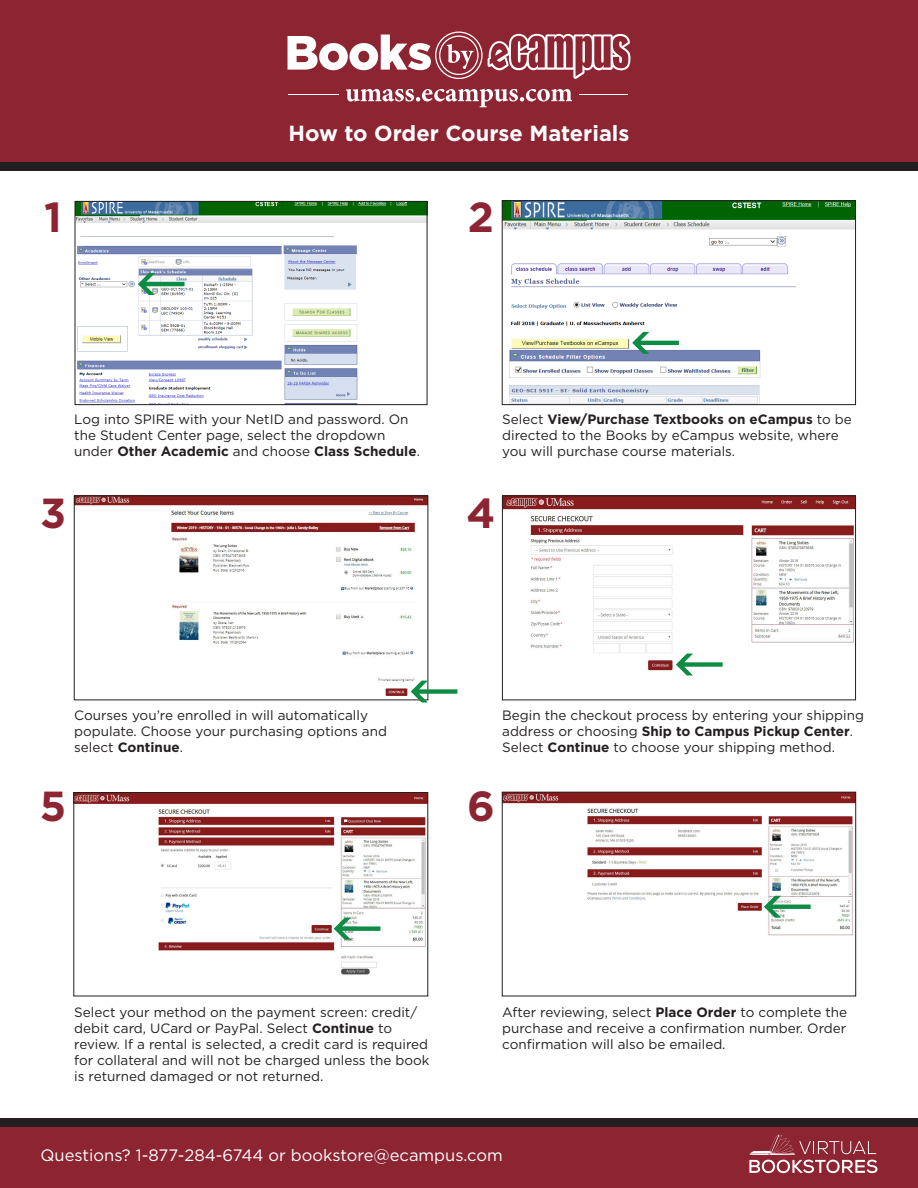
<style>
.page{position:relative;width:918px;height:1188px;background:#fff}
.page>*{position:absolute;margin:0;border:0;box-sizing:border-box;transform-origin:0 0}
.t1{font:700 42px "Gotham";color:#8d2431}
.t2{font:700 21.9px "Gotham";color:#fff}
.t3{font:16.5px "Gotham";color:#fff}
.t4{font:13.5px/16.2px "Gotham";color:#231f20}
.s1{font-weight:700}
</style>
<div class="page">
<div style="left:0;top:1126px;width:918px;height:62px;background:#8d2431"></div>
<img style="left:76px;top:794px;width:350px;height:181px">
<div style="left:74px;top:792px;width:354px;height:204px;border:1px solid #231f20"></div>
<div style="left:0;top:0;width:918px;height:167px;background:#8d2431"></div>
<div style="left:0;top:162px;width:918px;height:9px;background:#231f20"></div>
<img style="left:504px;top:202px;width:350px;height:201px">
<div style="left:502px;top:200px;width:354px;height:205px;border:1px solid #231f20"></div>
<img style="left:76px;top:498px;width:350px;height:198px">
<img style="left:504px;top:498px;width:350px;height:173px">
<div style="left:502px;top:496px;width:354px;height:204px;border:1px solid #231f20"></div>
<div style="left:0;top:1118px;width:918px;height:9px;background:#231f20"></div>
<hr style="left:288px;top:94px;width:51px;height:1px;background:#fff">
<hr style="left:579px;top:94px;width:49px;height:1px;background:#fff">
<svg style="left:346px;top:89px;width:226px;height:18px"></svg>
<svg style="left:288px;top:31px;width:343px;height:48px"></svg>
<svg style="left:749px;top:1135px;width:128px;height:38px"></svg>
<img style="left:504px;top:794px;width:350px;height:142px">
<div style="left:502px;top:792px;width:354px;height:204px;border:1px solid #231f20"></div>
<img style="left:77px;top:203px;width:348px;height:200px">
<div style="left:75px;top:201px;width:352px;height:204px;border:1px solid #231f20"></div>
<svg style="left:411px;top:681px;width:46px;height:22px"></svg>
<svg style="left:676px;top:654px;width:47px;height:21px"></svg>
<svg style="left:764px;top:896px;width:47px;height:22px"></svg>
<svg style="left:334px;top:918px;width:46px;height:22px"></svg>
<svg style="left:632px;top:332px;width:47px;height:22px"></svg>
<svg style="left:138px;top:273px;width:47px;height:22px"></svg>
<p class="t1" style="left:44px;top:190px;width:19px">1</p>
<p class="t2" style="left:288px;top:119px;width:343px">How to Order Course Materials</p>
<p class="t1" style="left:468px;top:190px;width:28px">2</p>
<p class="t4" style="left:74px;top:411px;width:347px">Log into SPIRE with your NetID and password. On the Student Center page, select the dropdown under <span class="s1">Other Academic</span> and choose <span class="s1">Class Schedule</span>.</p>
<p class="t1" style="left:40px;top:486px;width:28px">3</p>
<p class="t4" style="left:502px;top:411px;width:351px">Select <span class="s1">View/Purchase Textbooks on eCampus</span> to be directed to the Books by eCampus website, where you will purchase course materials.</p>
<p class="t1" style="left:467px;top:486px;width:30px">4</p>
<p class="t4" style="left:74px;top:707px;width:314px">Courses you’re enrolled in will automatically populate. Choose your purchasing options and select <span class="s1">Continue</span>.</p>
<p class="t1" style="left:40px;top:779px;width:28px">5</p>
<p class="t4" style="left:502px;top:707px;width:363px">Begin the checkout process by entering your shipping address or choosing <span class="s1">Ship to Campus Pickup Center</span>.<br>Select <span class="s1">Continue</span> to choose your shipping method.</p>
<p class="t1" style="left:467px;top:779px;width:29px">6</p>
<p class="t4" style="left:74px;top:1003px;width:357px">Select your method on the payment screen: credit/ debit card, UCard or PayPal. Select <span class="s1">Continue</span> to review. If a rental is selected, a credit card is required for collateral and will not be charged unless the book is returned damaged or not returned.</p>
<p class="t4" style="left:502px;top:1003px;width:346px;text-align:justify">After reviewing, select <span class="s1">Place Order</span> to complete the purchase and receive a confirmation number. Order confirmation will also be emailed.</p>
<p class="t3" style="left:40px;top:1145px;width:464px">Questions? 1-877-284-6744 or bookstore@ecampus.com</p>
</div>
